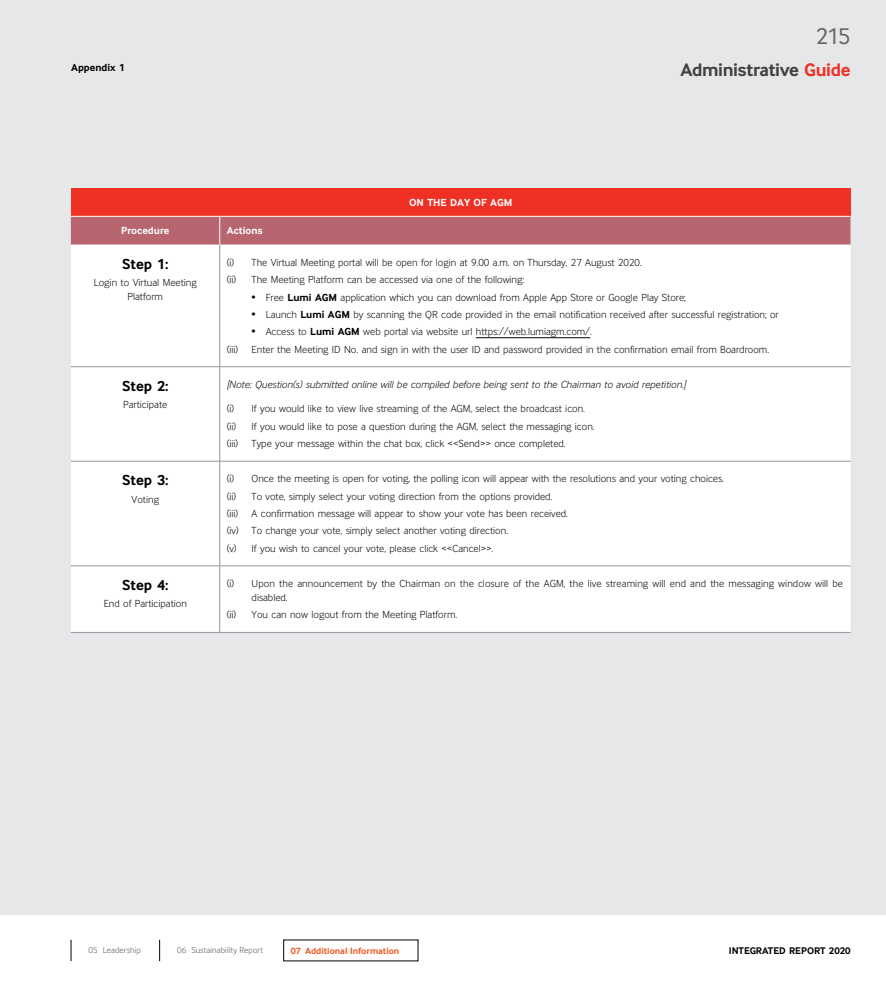
<style>
.page{position:relative;width:886px;height:993px;background:#fff}
.page>*{position:absolute;margin:0;border:0;box-sizing:border-box;transform-origin:0 0}
.t1{font:23.75px "Inter Face";color:#636466}
.t2{font:700 18.75px "Inter Face";letter-spacing:-.025em;color:#414042}
.t3{font:700 15px "Inter Face";color:#000}
.t4{font:300 10.62px/17.2px "Inter Face";color:#000}
.t5{font:italic 300 10.62px "Inter Face";color:#000}
.t6{font:700 10.62px "Inter Face";color:#fff}
.t7{font:700 10.62px "Inter Face";color:#000}
.t8{font:700 10px "Inter Face";color:#000}
.t9{font:700 9.38px "Inter Face";letter-spacing:-.005em;color:#f15a22}
.t10{font:300 8.75px "Inter Face";letter-spacing:.005em;color:#58595b}
.s1{color:#ee3124}
.s2{font-weight:700}
</style>
<div class="page">
<div style="left:0;top:0;width:886px;height:914px;background:#e6e7e8"></div>
<svg style="left:71px;top:939px;width:1px;height:21px"></svg>
<svg style="left:159px;top:939px;width:1px;height:21px"></svg>
<div style="left:71px;top:188px;width:779px;height:28px;background:#ee3124"></div>
<div style="left:71px;top:244px;width:779px;height:388px;background:#fff"></div>
<hr style="left:71px;top:366px;width:149px;height:1px;background:#939598">
<hr style="left:220px;top:366px;width:630px;height:1px;background:#939598">
<hr style="left:71px;top:460px;width:149px;height:1px;background:#939598">
<hr style="left:220px;top:460px;width:630px;height:1px;background:#939598">
<hr style="left:71px;top:565px;width:149px;height:1px;background:#939598">
<hr style="left:220px;top:565px;width:630px;height:1px;background:#939598">
<hr style="left:71px;top:632px;width:149px;height:1px;background:#939598">
<hr style="left:220px;top:632px;width:630px;height:1px;background:#939598">
<div style="left:71px;top:217px;width:779px;height:27px;background:#b7656f"></div>
<hr style="left:71px;top:216px;width:149px;height:1px;background:#fff">
<hr style="left:220px;top:216px;width:630px;height:1px;background:#fff">
<hr style="left:219px;top:244px;width:1px;height:122px;background:#939598">
<hr style="left:219px;top:367px;width:1px;height:93px;background:#939598">
<hr style="left:219px;top:461px;width:1px;height:104px;background:#939598">
<hr style="left:219px;top:566px;width:1px;height:66px;background:#939598">
<hr style="left:476px;top:337px;width:114px;height:1px;background:#000">
<p class="t7" style="left:71px;top:61px;width:55px">Appendix 1</p>
<p class="t6" style="left:409px;top:195px;width:105px">ON THE DAY OF AGM</p>
<h1 class="t1" style="left:816px;top:21px;width:36px">215</h1>
<h2 class="t2" style="left:681px;top:58px;width:171px">Administrative <span class="s1">Guide</span></h2>
<p class="t6" style="left:121px;top:224px;width:50px">Procedure</p>
<p class="t6" style="left:227px;top:224px;width:37px">Actions</p>
<h3 class="t3" style="left:122px;top:254px;width:48px">Step 1:</h3>
<p class="t4" style="left:94px;top:275px;width:104px;line-height:13.8px;text-align:center">Login to Virtual Meeting<br>Platform</p>
<p class="t4" style="left:227px;top:253px;width:417px">(i) The Virtual Meeting portal will be open for login at 9.00 a.m. on Thursday, 27 August 2020. (ii) The Meeting Platform can be accessed via one of the following:</p>
<p class="t4" style="left:252px;top:288px;width:436px">• Free <span class="s2">Lumi AGM</span> application which you can download from Apple App Store or Google Play Store;</p>
<p class="t4" style="left:252px;top:305px;width:529px">• Launch <span class="s2">Lumi AGM</span> by scanning the QR code provided in the email notification received after successful registration; or</p>
<p class="t4" style="left:252px;top:322px;width:342px">• Access to <span class="s2">Lumi AGM</span> web portal via website url https://web.lumiagm.com/.</p>
<p class="t4" style="left:227px;top:340px;width:13px">(iii)</p>
<p class="t4" style="left:252px;top:340px;width:519px">Enter the Meeting ID No. and sign in with the user ID and password provided in the confirmation email from Boardroom.</p>
<h3 class="t3" style="left:122px;top:376px;width:48px">Step 2:</h3>
<p class="t4" style="left:123px;top:395px;width:46px">Participate</p>
<h3 class="t3" style="left:122px;top:471px;width:48px">Step 3:</h3>
<p class="t4" style="left:132px;top:490px;width:29px">Voting</p>
<h3 class="t3" style="left:122px;top:575px;width:48px">Step 4:</h3>
<p class="t4" style="left:104px;top:594px;width:85px">End of Participation</p>
<p class="t5" style="left:227px;top:377px;width:460px">[Note: Question(s) submitted online will be compiled before being sent to the Chairman to avoid repetition.]</p>
<p class="t4" style="left:227px;top:400px;width:369px">(i) If you would like to view live streaming of the AGM, select the broadcast icon. (ii) If you would like to pose a question during the AGM, select the messaging icon. (iii)</p>
<p class="t4" style="left:252px;top:434px;width:316px">Type your message within the chat box, click &lt;&lt;Send&gt;&gt; once completed.</p>
<p class="t4" style="left:227px;top:470px;width:499px">(i) Once the meeting is open for voting, the polling icon will appear with the resolutions and your voting choices. (ii) To vote, simply select your voting direction from the options provided.<br>(iii)</p>
<p class="t4" style="left:227px;top:504px;width:343px;text-indent:25px">A confirmation message will appear to show your vote has been received. (iv) To change your vote, simply select another voting direction.<br>(v) If you wish to cancel your vote, please click &lt;&lt;Cancel&gt;&gt;.</p>
<p class="t4" style="left:252px;top:576px;width:593px;line-height:13.8px;text-indent:-25px">(i) Upon the announcement by the Chairman on the closure of the AGM, the live streaming will end and the messaging window will be disabled.</p>
<p class="t4" style="left:227px;top:605px;width:232px">(ii) You can now logout from the Meeting Platform.</p>
<p class="t10" style="left:89px;top:944px;width:54px">05 Leadership</p>
<p class="t10" style="left:177px;top:944px;width:87px">06 Sustainability Report</p>
<p class="t9" style="left:291px;top:944px;width:110px">07 Additional Information</p>
<p class="t8" style="left:729px;top:943px;width:123px">INTEGRATED REPORT 2020</p>
</div>
